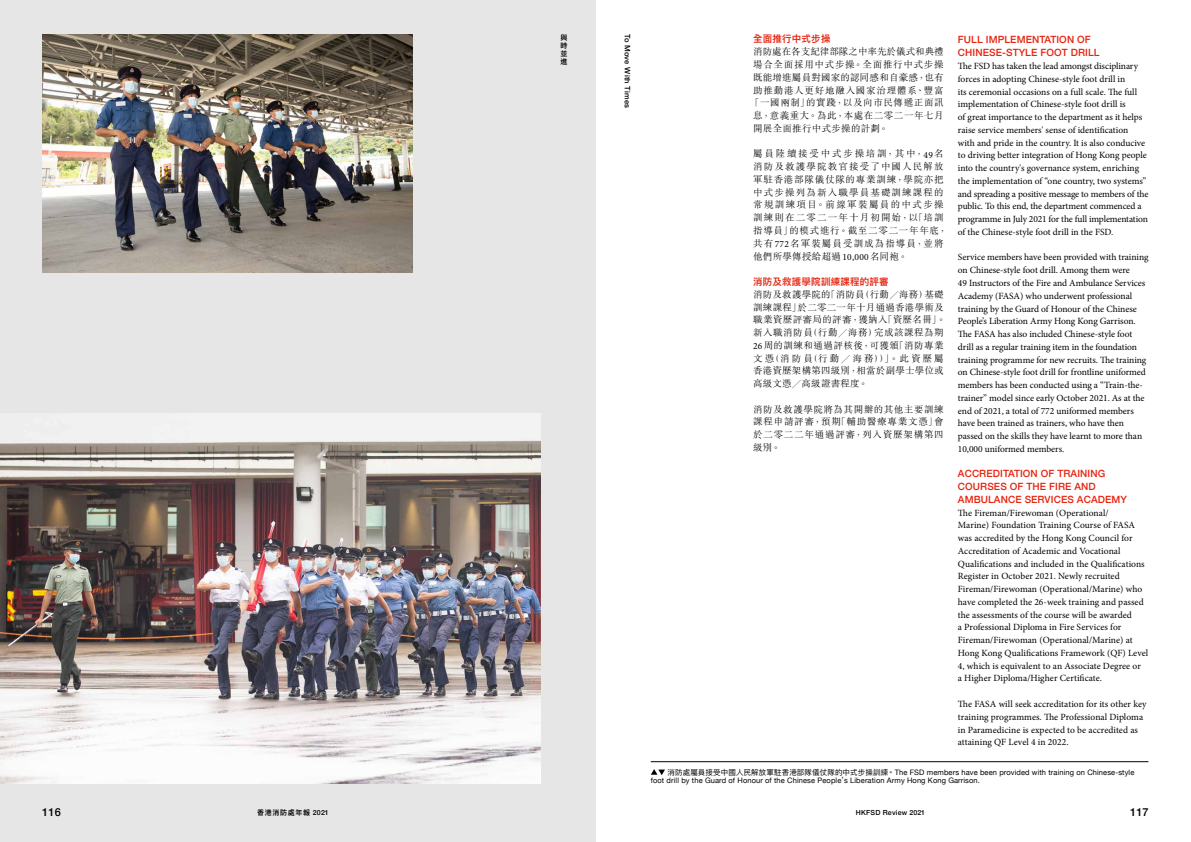
<style>
.page{position:relative;width:1191px;height:842px;background:#fff}
.page>*{position:absolute;margin:0;border:0;box-sizing:border-box;transform-origin:0 0}
.t1{font:500 11px "Helvetica Neue";letter-spacing:.015em;color:#000}
.t2{font:500 10px/12.8px "Helvetica Neue";letter-spacing:.01em;color:#e72410}
.t3{font:9.5px/12.8px "Minion Pro";letter-spacing:-.005em;color:#000}
.t4{font:300 9.5px/12.8px "M Sung HK";letter-spacing:.075em;color:#000;text-align:justify}
.t5{font:300 9.5px/12.8px "M Sung HK";letter-spacing:.12em;color:#000}
.t6{font:300 9.5px/12.8px "M Sung HK";letter-spacing:.025em;color:#000}
.t7{font:600 9.5px "Ping Fang HK";letter-spacing:.02em;color:#e72410}
.t8{font:7.5px/8.5px "Helvetica Neue";letter-spacing:.015em;color:#000}
.t9{font:500 7.5px "Helvetica Neue";letter-spacing:.035em;color:#000}
.t10{font:500 7px "Helvetica Neue";letter-spacing:.025em;color:#000}
.t11{font:600 7px/7.9px "Ping Fang HK";letter-spacing:.1em;color:#000;text-align:justify}
.s1{font-family:"Helvetica Neue";font-weight:500}
.s2{font-family:"Minion Pro";font-weight:400}
.s3{font-family:"Adobe Song Std"}
.s4{font-family:"Ping Fang HK"}
</style>
<div class="page">
<div style="left:0;top:0;width:595px;height:842px;background:#e6e6e6"></div>
<img style="left:0;top:413px;width:540px;height:370px">
<img style="left:43px;top:34px;width:369px;height:239px">
<svg style="left:651px;top:769px;width:14px;height:6px"></svg>
<hr style="left:651px;top:761px;width:497px;height:1px;background:#000">
<p class="t1" style="left:42px;top:803px;width:20px">116</p>
<p class="t11" style="left:257px;top:808px;width:73px">香港消防處年報 <span class="s1">2021</span></p>
<p class="t11" style="left:560px;top:33px;width:8px">與時並進</p>
<p class="t9" style="left:633px;top:34px;width:76px;rotate:90deg">To Move With Times</p>
<p class="t7" style="left:753px;top:33px;width:79px">全面推行中式步操</p>
<p class="t4" style="left:750px;top:45px;width:195px">消防處在各支紀律部隊之中率先於儀式和典禮場合全面採用中式步操。全面推行中式步操既能增進屬員對國家的認同感和自豪感，也有助推動港人更好地融入國家治理體系、豐富「一國兩制」的實踐，以及向市民傳遞正面訊息，意義重大。為此，本處在二零二一年七月開展全面推行中式步操的計劃。</p>
<p class="t5" style="left:753px;top:147px;width:196px">屬員陸續接受中式步操培訓，其中，<span class="s2">49</span>名消防及救護學院教官接受了中國人民解放軍駐香港部隊儀仗隊的專業訓練，學院亦把中式步操列為新入職學員基礎訓練課程的常規訓練項目。前線軍裝屬員的中式步操訓練則在二零二一年十月初開始，以「培訓指導員」的模式進行。截至二零二一年年底，共有<span class="s2">772</span>名軍裝屬員受訓成為指導員，並將他們所學傳授給超過<span class="s2">10,000</span>名同袍。</p>
<p class="t7" style="left:753px;top:275px;width:137px">消防及救護學院訓練課程的評審</p>
<p class="t6" style="left:753px;top:287px;width:194px">消防及救護學院的「消防員（行動<span class="s3">／</span>海務）基礎訓練課程」於二零二一年十月通過香港學術及職業資歷評審局的評審，獲納入「資歷名冊」。新入職消防員（行動<span class="s3">／</span>海務）完成該課程為期<br><span class="s2">26</span>周的訓練和通過評核後，可獲頒「消防專業文憑（消防員（行動<span class="s3">／</span>海務））」。此資歷屬香港資歷架構第四級別，相當於副學士學位或高級文憑<span class="s3">／</span>高級證書程度。</p>
<p class="t4" style="left:753px;top:402px;width:192px">消防及救護學院將為其開辦的其他主要訓練課程申請評審，預期「輔助醫療專業文憑」會於二零二二年通過評審，列入資歷架構第四級別。</p>
<p class="t2" style="left:958px;top:33px;width:143px">FULL IMPLEMENTATION OF<br>CHINESE-STYLE FOOT DRILL</p>
<p class="t3" style="left:958px;top:60px;width:192px">The FSD has taken the lead amongst disciplinary forces in adopting Chinese-style foot drill in<br>its ceremonial occasions on a full scale. The full implementation of Chinese-style foot drill is<br>of great importance to the department as it helps raise service members' sense of identification<br>with and pride in the country. It is also conducive to driving better integration of Hong Kong people into the country's governance system, enriching the implementation of “one country, two systems” and spreading a positive message to members of the public. To this end, the department commenced a programme in July 2021 for the full implementation of the Chinese-style foot drill in the FSD.</p>
<p class="t3" style="left:958px;top:251px;width:192px">Service members have been provided with training on Chinese-style foot drill. Among them were<br>49 Instructors of the Fire and Ambulance Services Academy (FASA) who underwent professional training by the Guard of Honour of the Chinese People’s Liberation Army Hong Kong Garrison.<br>The FASA has also included Chinese-style foot drill as a regular training item in the foundation training programme for new recruits. The training on Chinese-style foot drill for frontline uniformed members has been conducted using a “Train-the&shy;trainer” model since early October 2021. As at the end of 2021, a total of 772 uniformed members have been trained as trainers, who have then passed on the skills they have learnt to more than 10,000 uniformed members.</p>
<p class="t2" style="left:958px;top:466px;width:171px">ACCREDITATION OF TRAINING<br>COURSES OF THE FIRE AND<br>AMBULANCE SERVICES ACADEMY</p>
<p class="t3" style="left:958px;top:506px;width:192px">The Fireman/Firewoman (Operational/<br>Marine) Foundation Training Course of FASA was accredited by the Hong Kong Council for Accreditation of Academic and Vocational Qualifications and included in the Qualifications Register in October 2021. Newly recruited Fireman/Firewoman (Operational/Marine) who have completed the 26-week training and passed the assessments of the course will be awarded<br>a Professional Diploma in Fire Services for Fireman/Firewoman (Operational/Marine) at Hong Kong Qualifications Framework (QF) Level 4, which is equivalent to an Associate Degree or<br>a Higher Diploma/Higher Certificate.</p>
<p class="t3" style="left:958px;top:698px;width:190px">The FASA will seek accreditation for its other key training programmes. The Professional Diploma in Paramedicine is expected to be accredited as attaining QF Level 4 in 2022.</p>
<p class="t8" style="left:651px;top:768px;width:485px;text-indent:17px"><span class="s4">消防處屬員接受中國人民解放軍駐香港部隊儀仗隊的中式步操訓練。</span>The FSD members have been provided with training on Chinese-style foot drill by the Guard of Honour of the Chinese People<span class="s4">’</span>s Liberation Army Hong Kong Garrison.</p>
<p class="t10" style="left:855px;top:807px;width:71px">HKFSD Review 2021</p>
<p class="t1" style="left:1130px;top:803px;width:20px">117</p>
</div>
